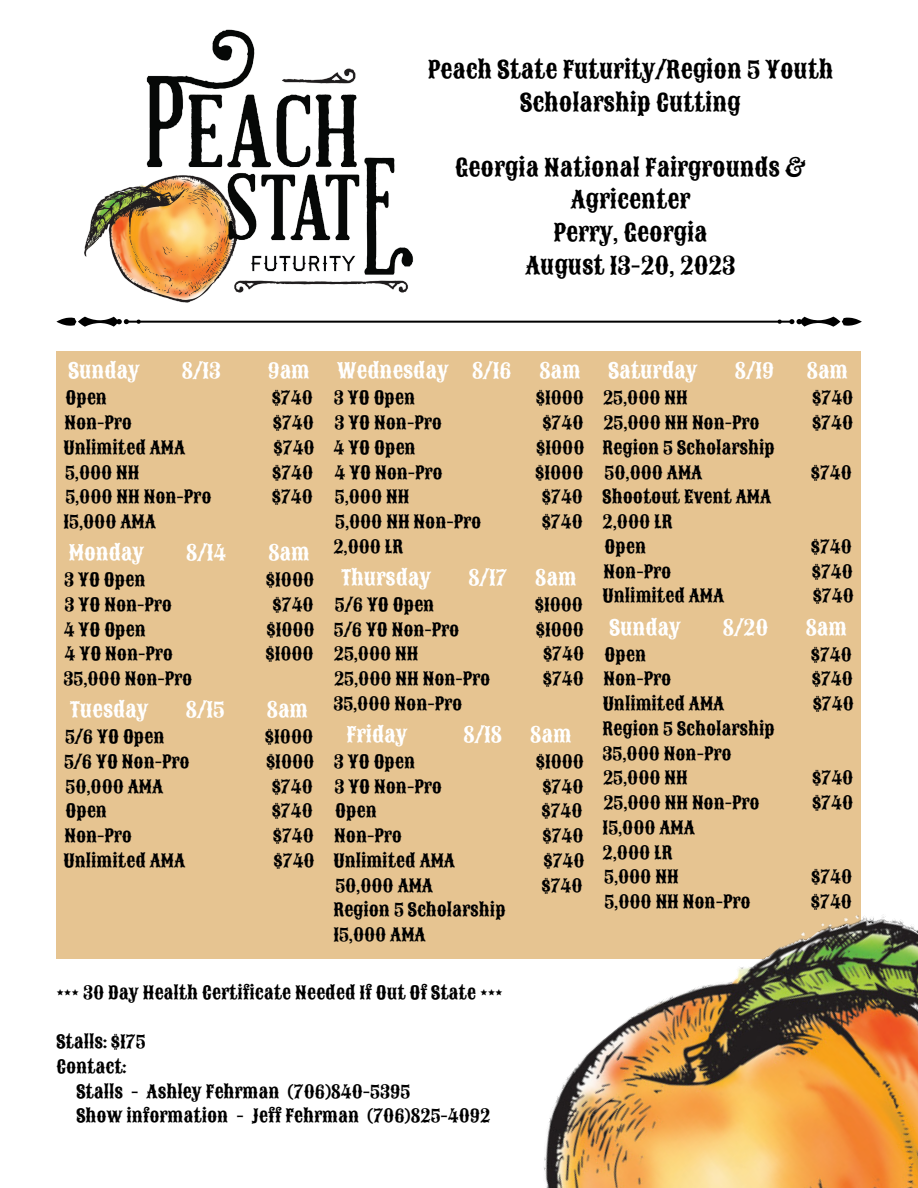
<style>
.page{position:relative;width:918px;height:1188px;background:#fff}
.page>*{position:absolute;margin:0;border:0;box-sizing:border-box;transform-origin:0 0}
.t1{font:24px/32.7px "Sancreek";color:#000;text-align:center}
.t2{font:21px "Sancreek";color:#fff}
.t3{font:18px "Sancreek";color:#000}
</style>
<div class="page">
<img style="left:84px;top:29px;width:329px;height:288px">
<svg style="left:56px;top:317px;width:806px;height:10px"></svg>
<div style="left:56px;top:351px;width:805px;height:608px;background:#e6c491"></div>
<img style="left:544px;top:915px;width:374px;height:273px">
<p class="t1" style="left:428px;top:54px;width:407px">Peach State Futurity/Region 5 Youth<br>Scholarship Cutting</p>
<p class="t1" style="left:455px;top:151px;width:352px">Georgia National Fairgrounds &amp;<br>Agricenter</p>
<p class="t1" style="left:553px;top:217px;width:156px">Perry, Georgia</p>
<p class="t1" style="left:526px;top:249px;width:211px">August 13-20, 2023</p>
<p class="t2" style="left:69px;top:357px;width:73px">Sunday</p>
<p class="t2" style="left:182px;top:357px;width:40px">8/13</p>
<p class="t2" style="left:268px;top:357px;width:44px">9am</p>
<p class="t3" style="left:66px;top:386px;width:43px">Open</p>
<p class="t3" style="left:272px;top:386px;width:43px">$740</p>
<p class="t3" style="left:64px;top:411px;width:69px">Non-Pro</p>
<p class="t3" style="left:273px;top:411px;width:43px">$740</p>
<p class="t3" style="left:64px;top:435px;width:123px">Unlimited AMA</p>
<p class="t3" style="left:274px;top:435px;width:43px">$740</p>
<p class="t3" style="left:65px;top:460px;width:76px">5,000 NH</p>
<p class="t3" style="left:272px;top:460px;width:43px">$740</p>
<p class="t3" style="left:65px;top:485px;width:148px">5,000 NH Non-Pro</p>
<p class="t3" style="left:272px;top:485px;width:43px">$740</p>
<p class="t3" style="left:64px;top:510px;width:94px">15,000 AMA</p>
<p class="t2" style="left:69px;top:539px;width:77px">Monday</p>
<p class="t2" style="left:186px;top:539px;width:42px">8/14</p>
<p class="t2" style="left:268px;top:539px;width:43px">8am</p>
<p class="t3" style="left:64px;top:568px;width:83px">3 YO Open</p>
<p class="t3" style="left:266px;top:568px;width:50px">$1000</p>
<p class="t3" style="left:65px;top:592px;width:109px">3 YO Non-Pro</p>
<p class="t3" style="left:273px;top:592px;width:43px">$740</p>
<p class="t3" style="left:64px;top:617px;width:84px">4 YO Open</p>
<p class="t3" style="left:266px;top:617px;width:50px">$1000</p>
<p class="t3" style="left:65px;top:642px;width:110px">4 YO Non-Pro</p>
<p class="t3" style="left:265px;top:642px;width:50px">$1000</p>
<p class="t3" style="left:64px;top:667px;width:130px">35,000 Non-Pro</p>
<p class="t2" style="left:70px;top:696px;width:80px">Tuesday</p>
<p class="t2" style="left:186px;top:696px;width:40px">8/15</p>
<p class="t2" style="left:267px;top:696px;width:43px">8am</p>
<p class="t3" style="left:65px;top:725px;width:101px">5/6 YO Open</p>
<p class="t3" style="left:265px;top:725px;width:50px">$1000</p>
<p class="t3" style="left:64px;top:749px;width:127px">5/6 YO Non-Pro</p>
<p class="t3" style="left:266px;top:749px;width:50px">$1000</p>
<p class="t3" style="left:66px;top:774px;width:99px">50,000 AMA</p>
<p class="t3" style="left:272px;top:774px;width:43px">$740</p>
<p class="t3" style="left:66px;top:799px;width:43px">Open</p>
<p class="t3" style="left:272px;top:799px;width:43px">$740</p>
<p class="t3" style="left:64px;top:824px;width:69px">Non-Pro</p>
<p class="t3" style="left:273px;top:824px;width:43px">$740</p>
<p class="t3" style="left:64px;top:848px;width:123px">Unlimited AMA</p>
<p class="t3" style="left:274px;top:848px;width:43px">$740</p>
<p class="t2" style="left:337px;top:357px;width:176px">Wednesday 8/16</p>
<p class="t2" style="left:539px;top:357px;width:43px">8am</p>
<p class="t3" style="left:334px;top:386px;width:83px">3 YO Open</p>
<p class="t3" style="left:536px;top:386px;width:50px">$1000</p>
<p class="t3" style="left:334px;top:411px;width:109px">3 YO Non-Pro</p>
<p class="t3" style="left:542px;top:411px;width:43px">$740</p>
<p class="t3" style="left:333px;top:435px;width:84px">4 YO Open</p>
<p class="t3" style="left:536px;top:435px;width:50px">$1000</p>
<p class="t3" style="left:334px;top:460px;width:110px">4 YO Non-Pro</p>
<p class="t3" style="left:535px;top:460px;width:50px">$1000</p>
<p class="t3" style="left:335px;top:485px;width:76px">5,000 NH</p>
<p class="t3" style="left:542px;top:485px;width:43px">$740</p>
<p class="t3" style="left:335px;top:510px;width:148px">5,000 NH Non-Pro</p>
<p class="t3" style="left:542px;top:510px;width:43px">$740</p>
<p class="t3" style="left:333px;top:534px;width:71px">2,000 LR</p>
<p class="t2" style="left:341px;top:563px;width:91px">Thursday</p>
<p class="t2" style="left:468px;top:563px;width:40px">8/17</p>
<p class="t2" style="left:535px;top:563px;width:43px">8am</p>
<p class="t3" style="left:335px;top:592px;width:101px">5/6 YO Open</p>
<p class="t3" style="left:535px;top:592px;width:50px">$1000</p>
<p class="t3" style="left:334px;top:617px;width:127px">5/6 YO Non-Pro</p>
<p class="t3" style="left:536px;top:617px;width:50px">$1000</p>
<p class="t3" style="left:334px;top:642px;width:86px">25,000 NH</p>
<p class="t3" style="left:543px;top:642px;width:43px">$740</p>
<p class="t3" style="left:334px;top:667px;width:158px">25,000 NH Non-Pro</p>
<p class="t3" style="left:543px;top:667px;width:43px">$740</p>
<p class="t3" style="left:333px;top:691px;width:130px">35,000 Non-Pro</p>
<p class="t2" style="left:346px;top:720px;width:62px">Friday</p>
<p class="t2" style="left:464px;top:720px;width:40px">8/18</p>
<p class="t2" style="left:530px;top:720px;width:43px">8am</p>
<p class="t3" style="left:334px;top:749px;width:83px">3 YO Open</p>
<p class="t3" style="left:536px;top:749px;width:50px">$1000</p>
<p class="t3" style="left:334px;top:774px;width:109px">3 YO Non-Pro</p>
<p class="t3" style="left:542px;top:774px;width:43px">$740</p>
<p class="t3" style="left:335px;top:799px;width:43px">Open</p>
<p class="t3" style="left:542px;top:799px;width:43px">$740</p>
<p class="t3" style="left:334px;top:824px;width:69px">Non-Pro</p>
<p class="t3" style="left:543px;top:824px;width:43px">$740</p>
<p class="t3" style="left:333px;top:848px;width:123px">Unlimited AMA</p>
<p class="t3" style="left:543px;top:848px;width:43px">$740</p>
<p class="t3" style="left:335px;top:873px;width:99px">50,000 AMA</p>
<p class="t3" style="left:542px;top:873px;width:43px">$740</p>
<p class="t3" style="left:333px;top:898px;width:174px">Region 5 Scholarship</p>
<p class="t3" style="left:333px;top:923px;width:94px">15,000 AMA</p>
<p class="t2" style="left:608px;top:357px;width:90px">Saturday</p>
<p class="t2" style="left:735px;top:357px;width:41px">8/19</p>
<p class="t2" style="left:807px;top:357px;width:43px">8am</p>
<p class="t3" style="left:603px;top:386px;width:86px">25,000 NH</p>
<p class="t3" style="left:812px;top:386px;width:43px">$740</p>
<p class="t3" style="left:603px;top:411px;width:158px">25,000 NH Non-Pro</p>
<p class="t3" style="left:812px;top:411px;width:43px">$740</p>
<p class="t3" style="left:603px;top:435px;width:174px">Region 5 Scholarship</p>
<p class="t3" style="left:605px;top:460px;width:99px">50,000 AMA</p>
<p class="t3" style="left:811px;top:460px;width:43px">$740</p>
<p class="t3" style="left:603px;top:485px;width:170px">Shootout Event AMA</p>
<p class="t3" style="left:603px;top:510px;width:71px">2,000 LR</p>
<p class="t3" style="left:605px;top:534px;width:43px">Open</p>
<p class="t3" style="left:811px;top:534px;width:43px">$740</p>
<p class="t3" style="left:604px;top:559px;width:69px">Non-Pro</p>
<p class="t3" style="left:812px;top:559px;width:43px">$740</p>
<p class="t3" style="left:603px;top:584px;width:123px">Unlimited AMA</p>
<p class="t3" style="left:813px;top:584px;width:43px">$740</p>
<p class="t2" style="left:609px;top:613px;width:73px">Sunday</p>
<p class="t2" style="left:723px;top:613px;width:47px">8/20</p>
<p class="t2" style="left:806px;top:613px;width:43px">8am</p>
<p class="t3" style="left:605px;top:642px;width:43px">Open</p>
<p class="t3" style="left:811px;top:642px;width:43px">$740</p>
<p class="t3" style="left:604px;top:667px;width:69px">Non-Pro</p>
<p class="t3" style="left:812px;top:667px;width:43px">$740</p>
<p class="t3" style="left:603px;top:692px;width:123px">Unlimited AMA</p>
<p class="t3" style="left:813px;top:692px;width:43px">$740</p>
<p class="t3" style="left:603px;top:716px;width:174px">Region 5 Scholarship</p>
<p class="t3" style="left:603px;top:741px;width:130px">35,000 Non-Pro</p>
<p class="t3" style="left:603px;top:766px;width:86px">25,000 NH</p>
<p class="t3" style="left:812px;top:766px;width:43px">$740</p>
<p class="t3" style="left:603px;top:791px;width:158px">25,000 NH Non-Pro</p>
<p class="t3" style="left:812px;top:791px;width:43px">$740</p>
<p class="t3" style="left:603px;top:815px;width:94px">15,000 AMA</p>
<p class="t3" style="left:603px;top:840px;width:71px">2,000 LR</p>
<p class="t3" style="left:604px;top:865px;width:76px">5,000 NH</p>
<p class="t3" style="left:811px;top:865px;width:43px">$740</p>
<p class="t3" style="left:604px;top:890px;width:148px">5,000 NH Non-Pro</p>
<p class="t3" style="left:811px;top:890px;width:43px">$740</p>
<p class="t3" style="left:56px;top:980px;width:448px">*** 30 Day Health Certificate Needed If Out Of State ***</p>
<p class="t3" style="left:56px;top:1030px;width:91px">Stalls: $175</p>
<p class="t3" style="left:56px;top:1054px;width:72px">Contact:</p>
<p class="t3" style="left:76px;top:1079px;width:335px">Stalls - Ashley Fehrman (706)840-5395</p>
<p class="t3" style="left:76px;top:1104px;width:415px">Show information - Jeff Fehrman (706)825-4092</p>
</div>
